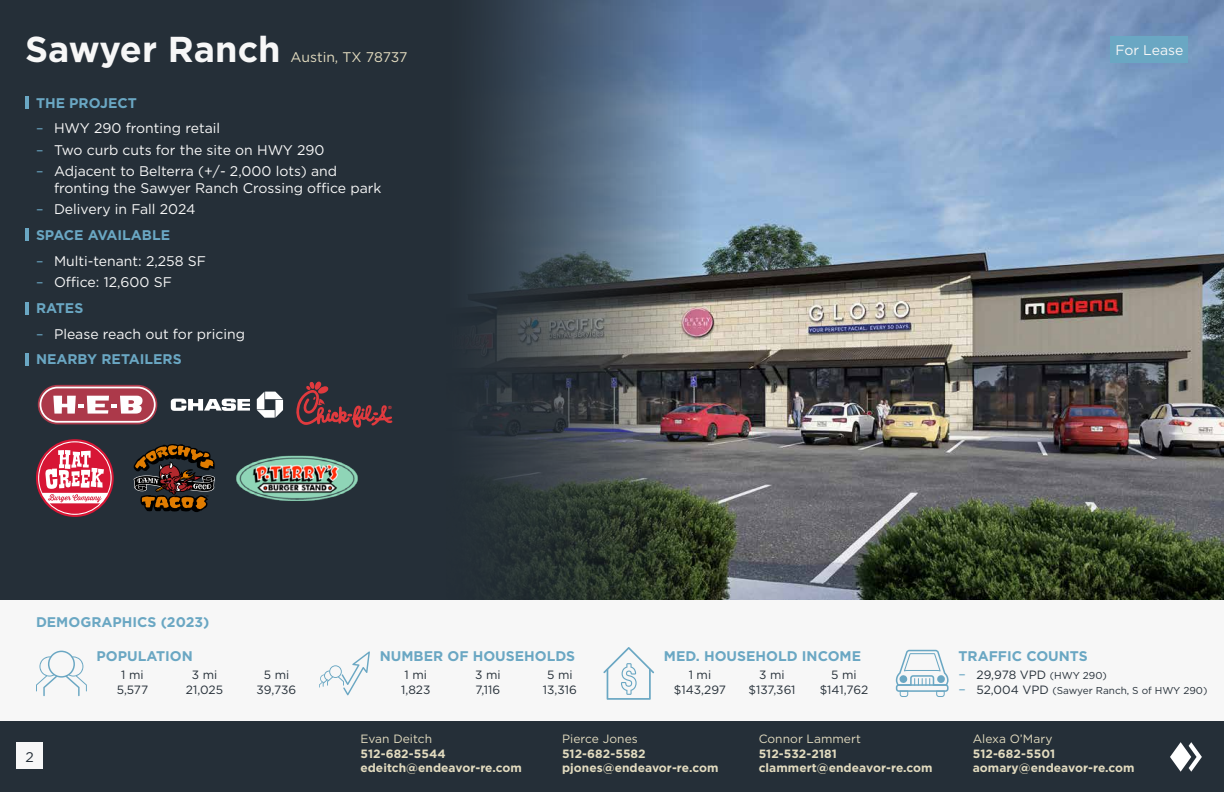
<style>
.page{position:relative;width:1224px;height:792px;background:#fff}
.page>*{position:absolute;margin:0;border:0;box-sizing:border-box;transform-origin:0 0}
.t1{font:700 36px "Gotham";color:#f7f7f7}
.t2{font:14px/25.8px "Gotham";color:#f7f7f7}
.t3{font:700 14px "Gotham";color:#6aa7c3}
.t4{font:14px "Gotham";letter-spacing:-.01em;color:#e2dbbf}
.t5{font:14px "Gotham";color:#252f38}
.t6{font:700 12px/14.4px "Gotham";letter-spacing:.005em;color:#e2dbbf}
.t7{font:12px/15.5px "Gotham";color:#252f38;text-align:center}
.t8{font:12px "Gotham";letter-spacing:.005em;color:#e2dbbf}
.t9{font:10px "Gotham";color:#252f38}
.t10{font:700 4.3px "Helvetica";color:#e13a3e}
.s1{color:#6aa7c3}
.s2{font-weight:700;color:#6aa7c3}
.s3{font-size:14px;color:#6aa7c3}
.s4{font-size:10px}
.s5{font-size:12px}
</style>
<div class="page">
<div style="left:0;top:720px;width:1224px;height:72px;background:#252f38"></div>
<div style="left:16px;top:743px;width:27px;height:26px;background:#f7f7f7"></div>
<svg style="left:1170px;top:742px;width:32px;height:30px"></svg>
<img style="left:731px;top:0;width:493px;height:600px">
<svg style="left:392px;top:0;width:339px;height:600px;background:#444f59"></svg>
<div style="left:0;top:0;width:392px;height:706px;background:#252f38"></div>
<div style="left:1111px;top:36px;width:77px;height:26px;background:#6aa7c3"></div>
<svg style="left:25px;top:96px;width:3px;height:13px"></svg>
<svg style="left:25px;top:228px;width:3px;height:13px"></svg>
<svg style="left:25px;top:302px;width:3px;height:12px"></svg>
<svg style="left:25px;top:353px;width:3px;height:12px"></svg>
<div style="left:0;top:600px;width:1224px;height:121px;background:#f7f7f7"></div>
<svg style="left:36px;top:651px;width:51px;height:45px"></svg>
<svg style="left:319px;top:651px;width:51px;height:44px"></svg>
<svg style="left:603px;top:647px;width:51px;height:53px"></svg>
<svg style="left:896px;top:650px;width:53px;height:47px"></svg>
<svg style="left:171px;top:399px;width:79px;height:12px"></svg>
<svg style="left:257px;top:392px;width:26px;height:26px"></svg>
<svg style="left:296px;top:382px;width:96px;height:46px"></svg>
<svg style="left:36px;top:439px;width:78px;height:78px"></svg>
<svg style="left:38px;top:441px;width:74px;height:74px;background:#c86576"></svg>
<svg style="left:134px;top:444px;width:81px;height:68px"></svg>
<img style="left:236px;top:455px;width:122px;height:46px">
<svg style="left:38px;top:385px;width:119px;height:39px"></svg>
<svg style="left:40px;top:387px;width:116px;height:36px"></svg>
<div style="left:41px;top:388px;width:113px;height:33px;background:#ac394a;border-radius:16px"></div>
<svg style="left:53px;top:396px;width:90px;height:18px"></svg>
<h1 class="t1" style="left:25px;top:26px;width:257px">Sawyer Ranch</h1>
<p class="t4" style="left:291px;top:48px;width:118px">Austin, TX 78737</p>
<p class="t3" style="left:36px;top:93px;width:102px">THE PROJECT</p>
<p class="t2" style="left:36px;top:115px;width:186px"><span class="s1">–</span> HWY 290 fronting retail</p>
<p class="t2" style="left:36px;top:137px;width:290px"><span class="s1">–</span> Two curb cuts for the site on HWY 290</p>
<p class="t2" style="left:54px;top:162px;width:329px;line-height:16.8px;text-indent:-18px"><span class="s1">–</span> Adjacent to Belterra (+/- 2,000 lots) and fronting the Sawyer Ranch Crossing office park</p>
<p class="t2" style="left:36px;top:196px;width:161px"><span class="s1">–</span> Delivery in Fall 2024<br><span class="s2">SPACE AVAILABLE</span></p>
<p class="t2" style="left:36px;top:248px;width:171px"><span class="s1">–</span> Multi-tenant: 2,258 SF</p>
<p class="t2" style="left:36px;top:269px;width:137px"><span class="s1">–</span> Office: 12,600 SF<br><span class="s2">RATES</span></p>
<p class="t2" style="left:36px;top:321px;width:211px"><span class="s1">–</span> Please reach out for pricing<br><span class="s2">NEARBY RETAILERS</span></p>
<p class="t10" style="left:388px;top:404px;width:5px">®</p>
<p class="t2" style="left:1115px;top:37px;width:70px">For Lease</p>
<p class="t3" style="left:36px;top:613px;width:175px">DEMOGRAPHICS (2023)</p>
<p class="t3" style="left:96px;top:647px;width:98px">POPULATION</p>
<p class="t7" style="left:117px;top:667px;width:33px">1 mi<br>5,577</p>
<p class="t7" style="left:186px;top:667px;width:39px">3 mi<br>21,025</p>
<p class="t7" style="left:257px;top:667px;width:41px">5 mi<br>39,736</p>
<p class="t5" style="left:26px;top:748px;width:10px">2</p>
<p class="t3" style="left:380px;top:647px;width:197px">NUMBER OF HOUSEHOLDS</p>
<p class="t7" style="left:401px;top:667px;width:31px;text-align:left">1 mi<br>1,823</p>
<p class="t7" style="left:475px;top:667px;width:27px;text-align:left">3 mi<br>7,116</p>
<p class="t7" style="left:543px;top:667px;width:36px">5 mi<br>13,316</p>
<p class="t3" style="left:664px;top:647px;width:199px">MED. HOUSEHOLD INCOME</p>
<p class="t7" style="left:674px;top:667px;width:54px">1 mi $143,297</p>
<p class="t7" style="left:748px;top:667px;width:49px">3 mi $137,361</p>
<p class="t7" style="left:820px;top:667px;width:50px">5 mi $141,762</p>
<p class="t8" style="left:360px;top:732px;width:73px">Evan Deitch</p>
<p class="t6" style="left:360px;top:746px;width:163px">512-682-5544 edeitch@endeavor-re.com</p>
<p class="t8" style="left:562px;top:732px;width:77px">Pierce Jones</p>
<p class="t6" style="left:562px;top:746px;width:158px">512-682-5582 pjones@endeavor-re.com</p>
<p class="t8" style="left:759px;top:731px;width:104px">Connor Lammert</p>
<p class="t6" style="left:759px;top:746px;width:176px">512-532-2181 clammert@endeavor-re.com</p>
<p class="t3" style="left:958px;top:647px;width:131px">TRAFFIC COUNTS</p>
<p class="t7" style="left:958px;top:667px;width:150px"><span class="s3">–</span> 29,978 VPD <span class="s4">(HWY 290)</span></p>
<p class="t9" style="left:958px;top:684px;width:250px"><span class="s3">–</span> <span class="s5">52,004 VPD</span> (Sawyer Ranch, S of HWY 290)</p>
<p class="t8" style="left:973px;top:732px;width:81px">Alexa O’Mary</p>
<p class="t6" style="left:973px;top:746px;width:163px">512-682-5501 aomary@endeavor-re.com</p>
</div>
